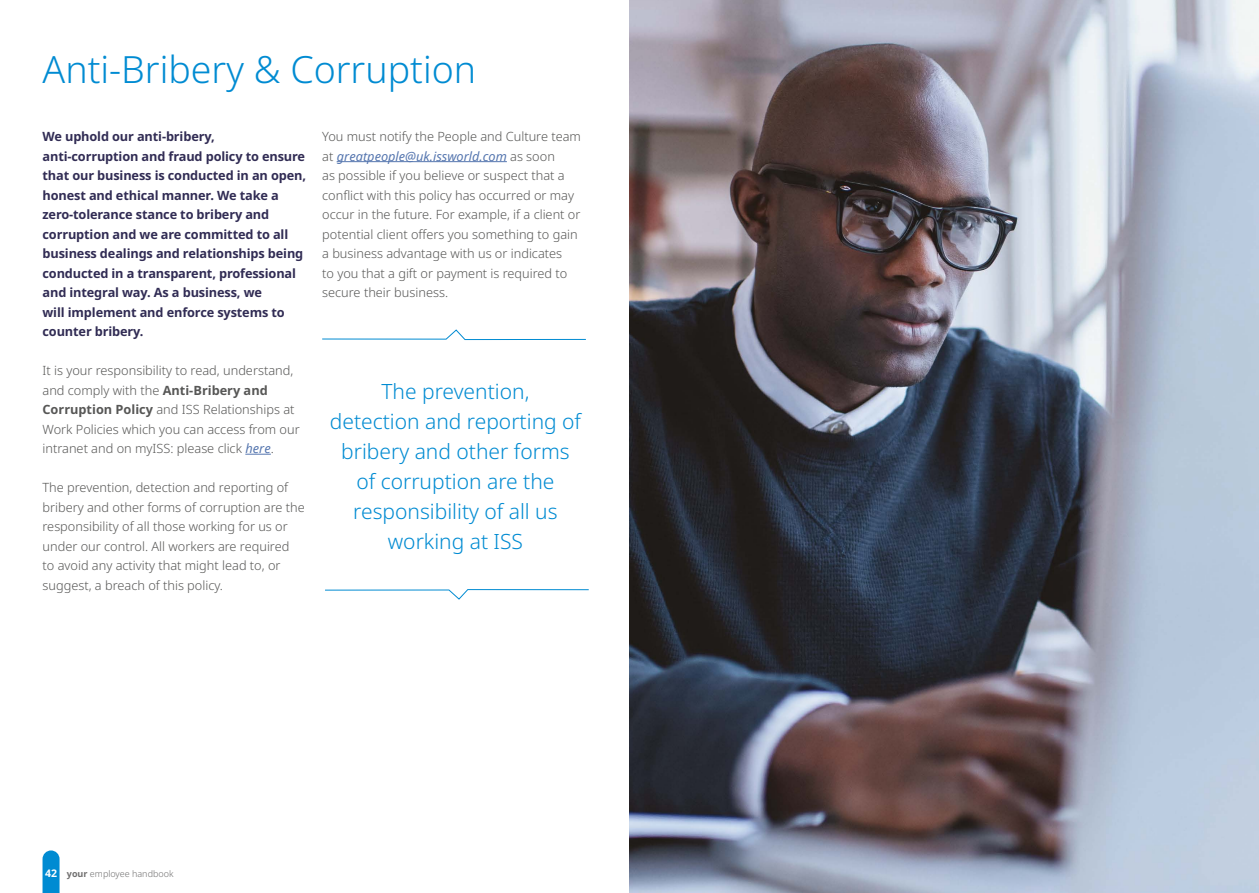
<style>
.page{position:relative;width:1259px;height:893px;background:#fff}
.page>*{position:absolute;margin:0;border:0;box-sizing:border-box;transform-origin:0 0}
.t1{font:300 37.5px "Noto Sans";color:#008bd2}
.t2{font:300 21px/30px "Noto Sans";color:#008bd2;text-align:center}
.t3{font:300 12.75px/19.5px "Noto Sans";color:#575756}
.t4{font:700 12.75px/19.5px "Noto Sans";letter-spacing:-.01em;color:#312c54}
.t5{font:300 9px "Noto Sans";color:#706f6f}
.s1{font-weight:700}
.s2{font-weight:400;font-style:italic;color:#5576af}
.s3{font-weight:700;font-size:10.5px;color:#fff}
</style>
<div class="page">
<svg style="left:43px;top:850px;width:17px;height:43px"></svg>
<svg style="left:245px;top:454px;width:26px;height:1px"></svg>
<img style="left:629px;top:0;width:630px;height:893px">
<svg style="left:322px;top:329px;width:264px;height:11px"></svg>
<svg style="left:325px;top:589px;width:264px;height:11px"></svg>
<hr style="left:337px;top:161px;width:170px;height:1px;background:#5576af">
<h1 class="t1" style="left:43px;top:43px;width:435px">Anti-Bribery &amp; Corruption</h1>
<p class="t4" style="left:43px;top:127px;width:265px">We uphold our anti-bribery, anti-corruption and fraud policy to ensure that our business is conducted in an open, honest and ethical manner. We take a zero-tolerance stance to bribery and corruption and we are committed to all business dealings and relationships being conducted in a transparent, professional and integral way. As a business, we<br>will implement and enforce systems to counter bribery.</p>
<p class="t3" style="left:43px;top:361px;width:259px">It is your responsibility to read, understand, and comply with the <span class="s1">Anti-Bribery and Corruption Policy</span> and ISS Relationships at Work Policies which you can access from our intranet and on myISS: please click <span class="s2">here</span>.</p>
<p class="t3" style="left:43px;top:478px;width:264px">The prevention, detection and reporting of bribery and other forms of corruption are the responsibility of all those working for us or under our control. All workers are required<br>to avoid any activity that might lead to, or suggest, a breach of this policy.</p>
<p class="t3" style="left:322px;top:127px;width:260px">You must notify the People and Culture team at <span class="s2">greatpeople@uk.issworld.com</span> as soon<br>as possible if you believe or suspect that a conflict with this policy has occurred or may occur in the future. For example, if a client or potential client offers you something to gain a business advantage with us or indicates<br>to you that a gift or payment is required to secure their business.</p>
<h2 class="t2" style="left:330px;top:377px;width:253px">The prevention,<br>detection and reporting of bribery and other forms of corruption are the responsibility of all us working at ISS</h2>
<p class="t5" style="left:45px;top:867px;width:130px"><span class="s3">42</span> <span class="s1">your</span> employee handbook</p>
</div>
